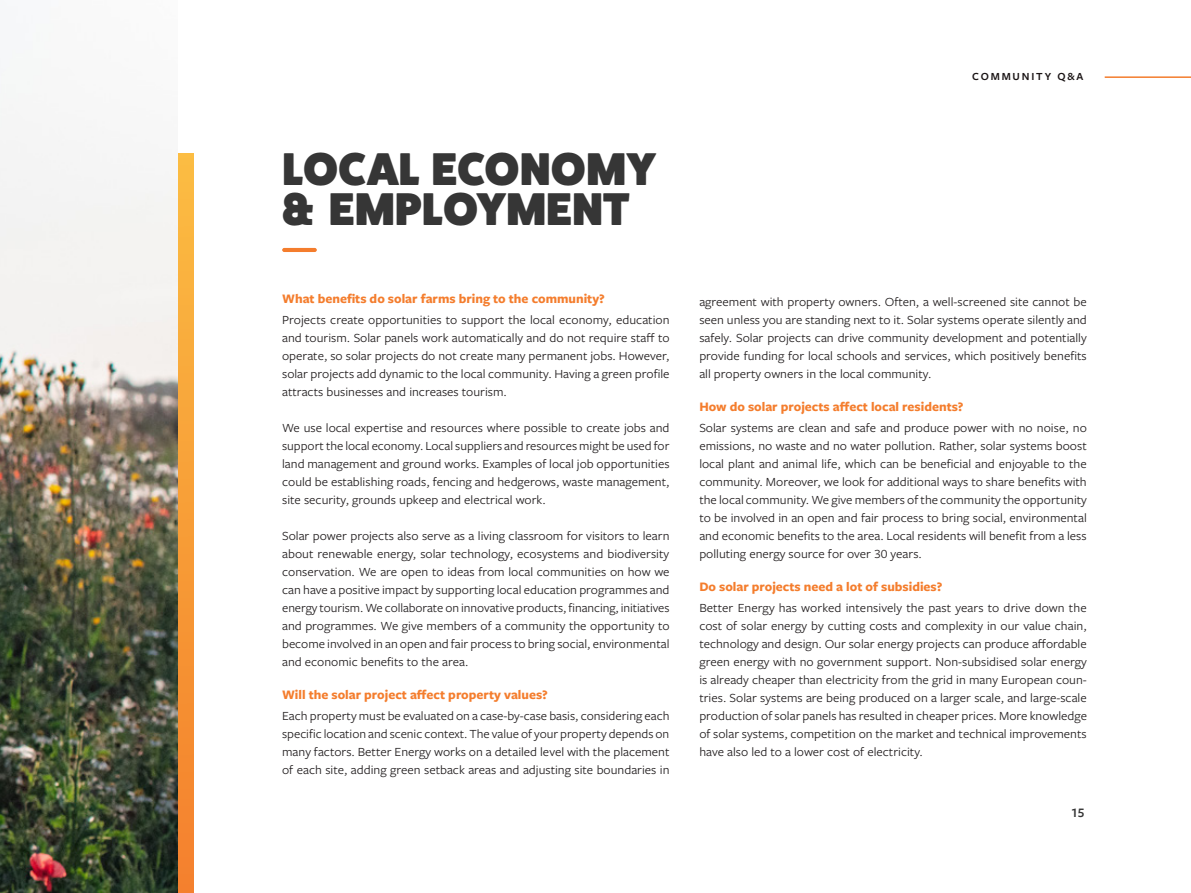
<style>
.page{position:relative;width:1191px;height:893px;background:#fff}
.page>*{position:absolute;margin:0;border:0;box-sizing:border-box;transform-origin:0 0}
.t1{font:800 46.05px/39.9px "Fat Frank";letter-spacing:.01em;color:#363636}
.t2{font:700 13.5px "Freight Sans Pro";color:#f47d2d}
.t3{font:600 13.5px "Freight Sans Pro";color:#363636}
.t4{font:12.9px/18px "Freight Sans Pro";color:#231f20;text-align:justify;scale:1.05 1}
.t5{font:12.9px/18px "Freight Sans Pro";color:#231f20;text-align:justify;scale:1.04 1}
.t6{font:600 11.25px "Freight Sans Pro";letter-spacing:.16em;color:#1a1415}
</style>
<div class="page">
<hr style="left:282px;top:248px;width:35px;height:4px;background:#f47d2d;border-radius:2px">
<div style="left:177px;top:153px;width:17px;height:740px;background:linear-gradient(to bottom,#fbbc42,#f47f2d)"></div>
<img style="left:0;top:108px;width:177px;height:785px">
<hr style="left:1104px;top:76px;width:87px;height:2px;background:#f47d2d">
<h1 class="t1" style="left:282px;top:150px;width:375px">LOCAL ECONOMY &amp; EMPLOYMENT</h1>
<p class="t2" style="left:282px;top:289px;width:324px">What benefits do solar farms bring to the community?</p>
<p class="t4" style="left:282px;top:310px;width:370px">Projects create opportunities to support the local economy, education and tourism. Solar panels work automatically and do not require staff to operate, so solar projects do not create many permanent jobs. However, solar projects add dynamic to the local community. Having a green profile attracts businesses and increases tourism.</p>
<p class="t4" style="left:282px;top:418px;width:370px">We use local expertise and resources where possible to create jobs and support the local economy. Local suppliers and resources might be used for land management and ground works. Examples of local job opportunities could be establishing roads, fencing and hedgerows, waste management, site security, grounds upkeep and electrical work.</p>
<p class="t4" style="left:282px;top:526px;width:370px">Solar power projects also serve as a living classroom for visitors to learn about renewable energy, solar technology, ecosystems and biodiversity conservation. We are open to ideas from local communities on how we can have a positive impact by supporting local education programmes and energy tourism. We collaborate on innovative products, financing, initiatives and programmes. We give members of a community the opportunity to become involved in an open and fair process to bring social, environmental and economic benefits to the area.</p>
<p class="t2" style="left:282px;top:685px;width:267px">Will the solar project affect property values?</p>
<p class="t5" style="left:282px;top:706px;width:374px">Each property must be evaluated on a case-by-case basis, considering each specific location and scenic context. The value of your property depends on many factors. Better Energy works on a detailed level with the placement of each site, adding green setback areas and adjusting site boundaries in</p>
<p class="t6" style="left:972px;top:69px;width:113px">COMMUNITY Q&amp;A</p>
<p class="t4" style="left:699px;top:292px;width:370px">agreement with property owners. Often, a well-screened site cannot be seen unless you are standing next to it. Solar systems operate silently and safely. Solar projects can drive community development and potentially provide funding for local schools and services, which positively benefits all property owners in the local community.</p>
<p class="t2" style="left:699px;top:397px;width:266px">How do solar projects affect local residents?</p>
<p class="t4" style="left:699px;top:418px;width:371px">Solar systems are clean and safe and produce power with no noise, no emissions, no waste and no water pollution. Rather, solar systems boost local plant and animal life, which can be beneficial and enjoyable to the community. Moreover, we look for additional ways to share benefits with the local community. We give members of the community the opportunity to be involved in an open and fair process to bring social, environmental and economic benefits to the area. Local residents will benefit from a less polluting energy source for over 30 years.</p>
<p class="t2" style="left:699px;top:577px;width:245px">Do solar projects need a lot of subsidies?</p>
<p class="t4" style="left:699px;top:598px;width:371px">Better Energy has worked intensively the past years to drive down the cost of solar energy by cutting costs and complexity in our value chain, technology and design. Our solar energy projects can produce affordable green energy with no government support. Non-subsidised solar energy is already cheaper than electricity from the grid in many European coun&shy;tries. Solar systems are being produced on a larger scale, and large-scale production of solar panels has resulted in cheaper prices. More knowledge of solar systems, competition on the market and technical improvements have also led to a lower cost of electricity.</p>
<p class="t3" style="left:1071px;top:803px;width:15px">15</p>
</div>
